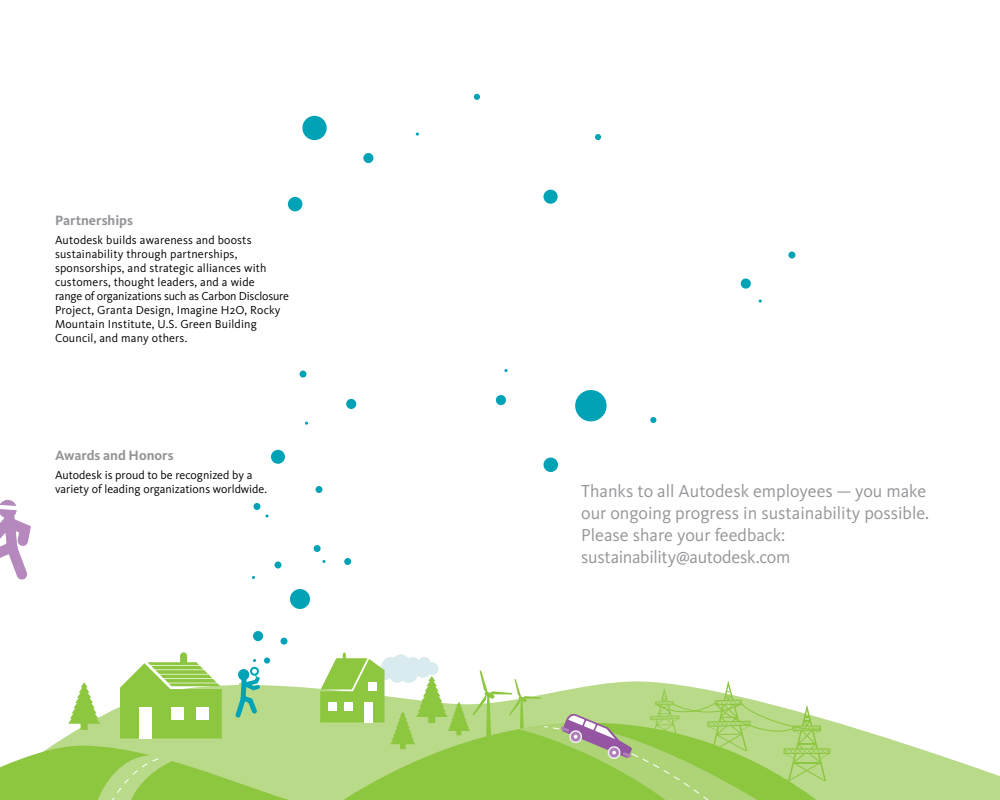
<style>
.page{position:relative;width:1000px;height:800px;background:#fff}
.page>*{position:absolute;margin:0;border:0;box-sizing:border-box;transform-origin:0 0}
.t1{font:18px/22px "Kievit Pro";color:#939598}
.t2{font:700 14px "Kievit Pro";color:#939598}
.t3{font:12px/14px "Kievit Pro";letter-spacing:.015em;color:#000}
</style>
<div class="page">
<svg style="left:263px;top:685px;width:737px;height:115px"></svg>
<hr style="left:343px;top:653px;width:3px;height:15px;background:#8dc63f;border-radius:2px">
<div style="left:277px;top:723px;width:595px;height:77px;background:#b9da89"></div>
<svg style="left:320px;top:654px;width:510px;height:146px"></svg>
<div style="left:264px;top:657px;width:6px;height:7px;background:#00a3b5;border-radius:50%"></div>
<svg style="left:650px;top:417px;width:6px;height:6px"></svg>
<div style="left:253px;top:631px;width:10px;height:10px;background:#00a3b5;border-radius:50%"></div>
<div style="left:290px;top:589px;width:20px;height:20px;background:#00a3b5;border-radius:50%"></div>
<div style="left:271px;top:450px;width:14px;height:14px;background:#00a3b5;border-radius:50%"></div>
<div style="left:575px;top:390px;width:32px;height:31px;background:#00a3b5;border-radius:50%"></div>
<div style="left:302px;top:116px;width:25px;height:24px;background:#00a3b5;border-radius:50%"></div>
<div style="left:496px;top:395px;width:10px;height:10px;background:#00a3b5;border-radius:50%"></div>
<div style="left:741px;top:279px;width:10px;height:10px;background:#00a3b5;border-radius:50%"></div>
<div style="left:788px;top:252px;width:7px;height:6px;background:#00a3b5;border-radius:50%"></div>
<div style="left:346px;top:399px;width:10px;height:10px;background:#00a3b5;border-radius:50%"></div>
<div style="left:363px;top:153px;width:10px;height:10px;background:#00a3b5;border-radius:50%"></div>
<div style="left:288px;top:197px;width:14px;height:14px;background:#00a3b5;border-radius:50%"></div>
<svg style="left:504px;top:369px;width:4px;height:3px"></svg>
<svg style="left:416px;top:132px;width:3px;height:4px"></svg>
<svg style="left:474px;top:94px;width:6px;height:6px"></svg>
<div style="left:543px;top:190px;width:15px;height:14px;background:#00a3b5;border-radius:50%"></div>
<svg style="left:595px;top:134px;width:6px;height:6px"></svg>
<div style="left:544px;top:458px;width:14px;height:14px;background:#00a3b5;border-radius:50%"></div>
<svg style="left:0;top:652px;width:263px;height:148px"></svg>
<div style="left:280px;top:638px;width:8px;height:7px;background:#00a3b5;border-radius:50%"></div>
<div style="left:314px;top:545px;width:7px;height:7px;background:#00a3b5;border-radius:50%"></div>
<div style="left:274px;top:562px;width:8px;height:6px;background:#00a3b5;border-radius:50%"></div>
<div style="left:253px;top:503px;width:7px;height:7px;background:#00a3b5;border-radius:50%"></div>
<div style="left:316px;top:486px;width:6px;height:7px;background:#00a3b5;border-radius:50%"></div>
<div style="left:344px;top:558px;width:7px;height:7px;background:#00a3b5;border-radius:50%"></div>
<div style="left:300px;top:371px;width:7px;height:7px;background:#00a3b5;border-radius:50%"></div>
<svg style="left:0;top:499px;width:31px;height:81px"></svg>
<p class="t2" style="left:55px;top:212px;width:79px">Partnerships</p>
<p class="t3" style="left:55px;top:233px;width:235px">Autodesk builds awareness and boosts sustainability through partnerships, sponsorships, and strategic alliances with customers, thought leaders, and a wide<br>range of organizations such as Carbon Disclosure Project, Granta Design, Imagine H2O, Rocky Mountain Institute, U.S. Green Building Council, and many others.</p>
<p class="t2" style="left:55px;top:447px;width:120px">Awards and Honors</p>
<p class="t3" style="left:55px;top:468px;width:214px">Autodesk is proud to be recognized by a variety of leading organizations worldwide.</p>
<h1 class="t1" style="left:581px;top:480px;width:349px">Thanks to all Autodesk employees — you make our ongoing progress in sustainability possible.<br>Please share your feedback: sustainability@autodesk.com</h1>
</div>
